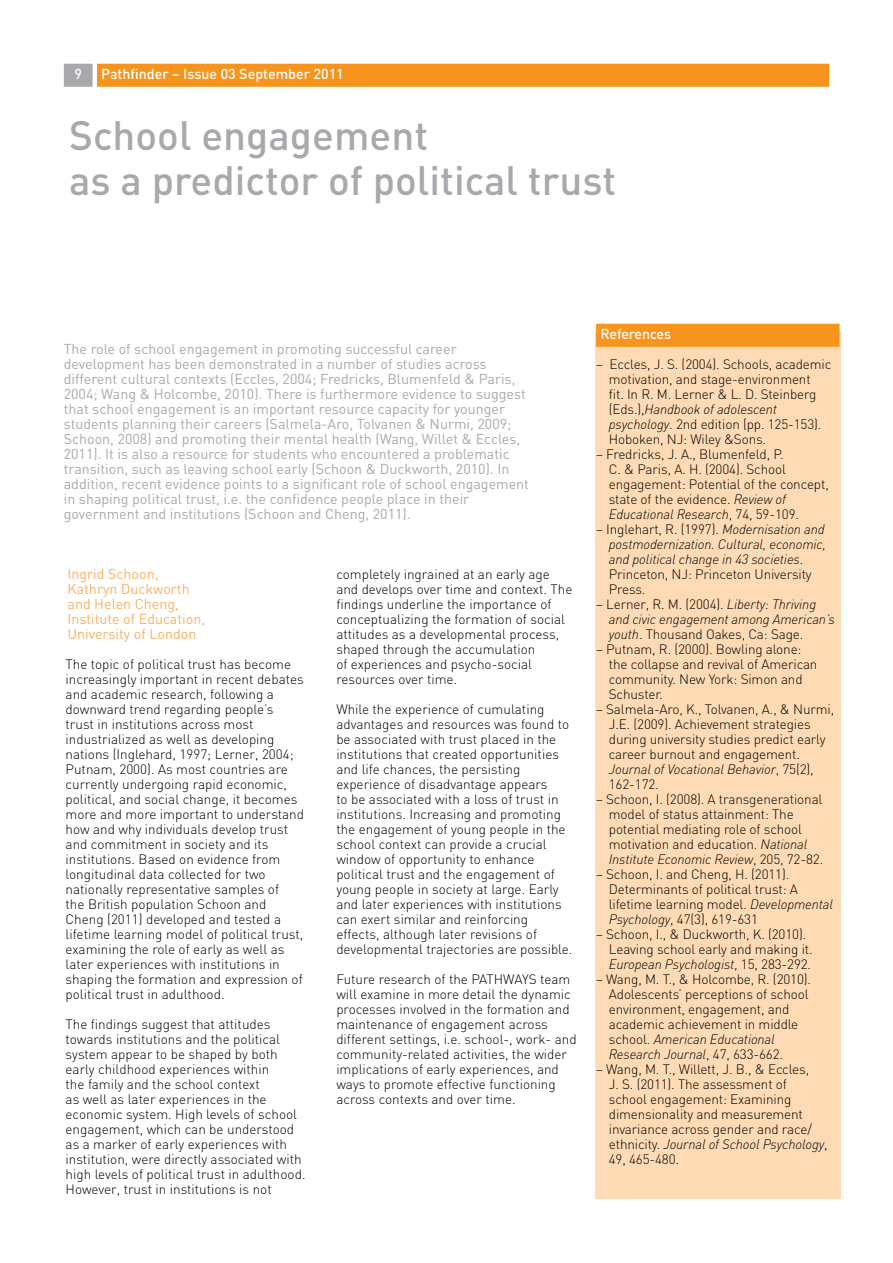
<style>
.page{position:relative;width:893px;height:1263px;background:#fff}
.page>*{position:absolute;margin:0;border:0;box-sizing:border-box;transform-origin:0 0}
.t1{font:500 40.5px/45px "DIN";color:#a7a9ac}
.t2{font:14.25px/15px "DIN";color:#a7a9ac}
.t3{font:14.25px/15px "DIN";color:#fbb161}
.t4{font:500 14.25px "DIN";color:#fff}
.t5{font:300 13.5px/15px "DIN";color:#000}
.t6{font:italic 300 13.5px/15px "DINOT";letter-spacing:-.01em;color:#000}
.s1{font-family:"DIN";font-style:normal}
.s2{font-family:"DINOT";font-style:italic}
</style>
<div class="page">
<div style="left:97px;top:64px;width:732px;height:23px;background:#f7941e"></div>
<div style="left:64px;top:64px;width:29px;height:23px;background:#a7a9ac"></div>
<div style="left:595px;top:332px;width:246px;height:867px;background:#fedbb4"></div>
<div style="left:596px;top:324px;width:243px;height:23px;background:#f7941e"></div>
<p class="t4" style="left:74px;top:65px;width:9px">9</p>
<p class="t4" style="left:101px;top:65px;width:244px">Pathfinder – Issue 03 September 2011</p>
<h1 class="t1" style="left:69px;top:111px;width:549px">School engagement<br>as a predictor of political trust</h1>
<p class="t2" style="left:64px;top:341px;width:467px">The role of school engagement in promoting successful career development has been demonstrated in a number of studies across different cultural contexts (Eccles, 2004; Fredricks, Blumenfeld &amp; Paris, 2004; Wang &amp; Holcombe, 2010). There is furthermore evidence to suggest that school engagement is an important resource capacity for younger students planning their careers (Salmela-Aro, Tolvanen &amp; Nurmi, 2009; Schoon, 2008) and promoting their mental health (Wang, Willet &amp; Eccles, 2011). It is also a resource for students who encountered a problematic transition, such as leaving school early (Schoon &amp; Duckworth, 2010). In addition, recent evidence points to a significant role of school engagement in shaping political trust, i.e. the confidence people place in their government and institutions (Schoon and Cheng, 2011).</p>
<p class="t3" style="left:68px;top:566px;width:139px">Ingrid Schoon,<br>Kathryn Duckworth and Helen Cheng,<br>Institute of Education,<br>University of London</p>
<p class="t5" style="left:66px;top:657px;width:240px">The topic of political trust has become increasingly important in recent debates and academic research, following a downward trend regarding people’s trust in institutions across most industrialized as well as developing nations (Inglehard, 1997; Lerner, 2004; Putnam, 2000). As most countries are currently undergoing rapid economic, political, and social change, it becomes more and more important to understand how and why individuals develop trust and commitment in society and its institutions. Based on evidence from longitudinal data collected for two nationally representative samples of<br>the British population Schoon and Cheng (2011) developed and tested a lifetime learning model of political trust, examining the role of early as well as later experiences with institutions in shaping the formation and expression of political trust in adulthood.</p>
<p class="t5" style="left:66px;top:1016px;width:241px">The findings suggest that attitudes towards institutions and the political system appear to be shaped by both early childhood experiences within<br>the family and the school context<br>as well as later experiences in the economic system. High levels of school engagement, which can be understood as a marker of early experiences with institution, were directly associated with high levels of political trust in adulthood.<br>However, trust in institutions is not</p>
<p class="t5" style="left:336px;top:566px;width:238px">completely ingrained at an early age and develops over time and context. The findings underline the importance of conceptualizing the formation of social attitudes as a developmental process, shaped through the accumulation<br>of experiences and psycho-social resources over time.</p>
<p class="t5" style="left:336px;top:701px;width:238px">While the experience of cumulating advantages and resources was found to be associated with trust placed in the institutions that created opportunities and life chances, the persisting experience of disadvantage appears<br>to be associated with a loss of trust in institutions. Increasing and promoting the engagement of young people in the school context can provide a crucial window of opportunity to enhance political trust and the engagement of young people in society at large. Early and later experiences with institutions can exert similar and reinforcing effects, although later revisions of developmental trajectories are possible.</p>
<p class="t5" style="left:336px;top:971px;width:242px">Future research of the PATHWAYS team will examine in more detail the dynamic processes involved in the formation and maintenance of engagement across different settings, i.e. school-, work- and community-related activities, the wider implications of early experiences, and ways to promote effective functioning across contexts and over time.</p>
<p class="t4" style="left:600px;top:325px;width:72px">References</p>
<p class="t5" style="left:596px;top:357px;width:237px;text-align:center">– Eccles, J. S. (2004). Schools, academic motivation, and stage-environment<br>fit. In R. M. Lerner &amp; L. D. Steinberg</p>
<p class="t6" style="left:609px;top:402px;width:170px"><span class="s1">(Eds.),</span>Handbook of adolescent</p>
<p class="t5" style="left:609px;top:417px;width:214px"><span class="s2">psychology</span>. 2nd edition (pp. 125-153).<br>Hoboken, NJ: Wiley &amp;Sons.</p>
<p class="t5" style="left:609px;top:447px;width:221px;text-indent:-13px">– Fredricks, J. A., Blumenfeld, P.<br>C. &amp; Paris, A. H. (2004). School engagement: Potential of the concept, state of the evidence. <span class="s2">Review of</span></p>
<p class="t6" style="left:609px;top:507px;width:192px">Educational Research<span class="s1">, 74, 59-109.</span></p>
<p class="t5" style="left:596px;top:521px;width:230px">– Inglehart, R. (1997). <span class="s2">Modernisation and</span></p>
<p class="t6" style="left:609px;top:537px;width:219px">postmodernization. Cultural, economic, and political change in 43 societies<span class="s1">.</span></p>
<p class="t5" style="left:609px;top:566px;width:204px">Princeton, NJ: Princeton University<br>Press.</p>
<p class="t5" style="left:596px;top:596px;width:222px">– Lerner, R. M. (2004). <span class="s2">Liberty: Thriving</span></p>
<p class="t6" style="left:609px;top:612px;width:227px">and civic engagement among American’s</p>
<p class="t5" style="left:609px;top:626px;width:196px"><span class="s2">youth</span>. Thousand Oakes, Ca: Sage.</p>
<p class="t5" style="left:609px;top:641px;width:210px;text-indent:-13px">– Putnam, R. (2000). Bowling alone: the collapse and revival of American community. New York: Simon and<br>Schuster.</p>
<p class="t5" style="left:609px;top:701px;width:227px;text-indent:-13px">– Salmela-Aro, K., Tolvanen, A., &amp; Nurmi, J.E. (2009). Achievement strategies during university studies predict early career burnout and engagement.</p>
<p class="t6" style="left:609px;top:761px;width:206px">Journal of Vocational Behavior<span class="s1">, 75(2),</span></p>
<p class="t5" style="left:609px;top:776px;width:52px">162-172.</p>
<p class="t5" style="left:609px;top:791px;width:215px;text-indent:-13px">– Schoon, I. (2008). A transgenerational model of status attainment: The potential mediating role of school motivation and education. <span class="s2">National</span></p>
<p class="t6" style="left:609px;top:851px;width:216px">Institute Economic Review<span class="s1">, 205, 72-82.</span></p>
<p class="t5" style="left:609px;top:866px;width:226px;text-indent:-13px">– Schoon, I. and Cheng, H. (2011).<br>Determinants of political trust: A lifetime learning model. <span class="s2">Developmental Psychology</span>, 47(3), 619-631</p>
<p class="t5" style="left:609px;top:926px;width:205px;text-indent:-13px">– Schoon, I., &amp; Duckworth, K. (2010).<br>Leaving school early and making it.</p>
<p class="t6" style="left:609px;top:956px;width:204px">European Psychologist<span class="s1">, 15, 283-292.</span></p>
<p class="t5" style="left:609px;top:971px;width:204px;text-indent:-13px">– Wang, M. T., &amp; Holcombe, R. (2010).<br>Adolescents’ perceptions of school environment, engagement, and academic achievement in middle</p>
<p class="t6" style="left:609px;top:1031px;width:176px"><span class="s1">school.</span> American Educational<br>Research Journal<span class="s1">, 47, 633-662.</span></p>
<p class="t5" style="left:609px;top:1061px;width:205px;text-indent:-13px">– Wang, M. T., Willett, J. B., &amp; Eccles, J. S. (2011). The assessment of school engagement: Examining dimensionality and measurement invariance across gender and race/</p>
<p class="t6" style="left:609px;top:1136px;width:220px"><span class="s1">ethnicity.</span> Journal of School Psychology<span class="s1">,</span></p>
<p class="t5" style="left:609px;top:1151px;width:72px">49, 465-480.</p>
</div>
